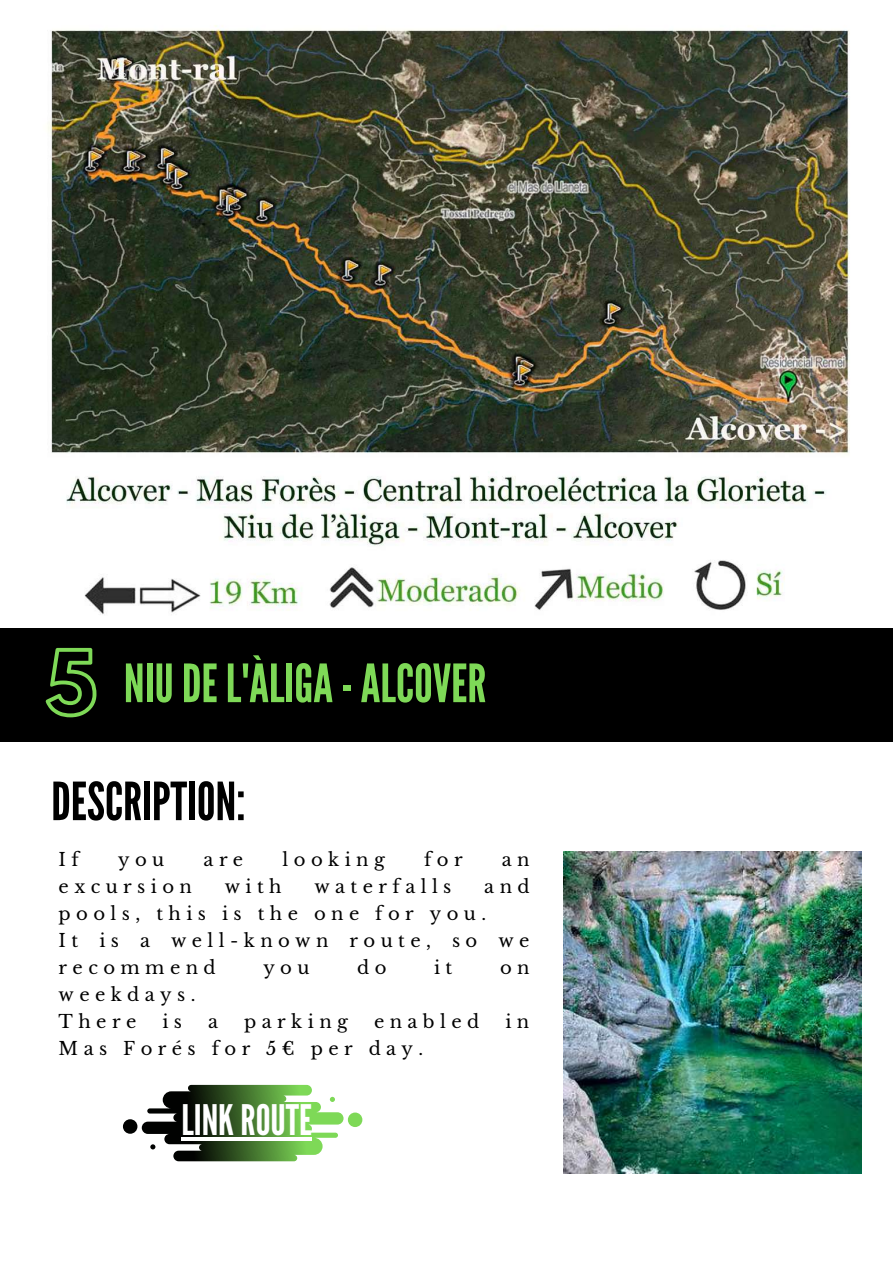
<style>
.page{position:relative;width:893px;height:1263px;background:#fff}
.page>*{position:absolute;margin:0;border:0;box-sizing:border-box;transform-origin:0 0}
.t1{font:78px "Hussar Ekologiczne 1";color:#7ed957}
.t2{font:52.65px "League Gothic";color:#7ed957}
.t3{font:52.5px "League Gothic";color:#000}
.t4{font:42px "League Gothic";color:#fff}
.t5{font:18px/27px "Libre Baskerville";letter-spacing:.3em;color:#000}
</style>
<div class="page">
<div style="left:0;top:628px;width:893px;height:113px;background:#000"></div>
<svg style="left:123px;top:1085px;width:239px;height:76px"></svg>
<img style="left:564px;top:851px;width:297px;height:323px">
<img style="left:48px;top:25px;width:802px;height:590px">
<hr style="left:181px;top:1137px;width:59px;height:4px;background:#fff">
<hr style="left:240px;top:1137px;width:72px;height:4px;background:#fff">
<h1 class="t1" style="left:45px;top:652px;width:55px">5</h1>
<h2 class="t2" style="left:124px;top:653px;width:364px">NIUDE L'ÀLIGA-ALCOVER</h2>
<h3 class="t3" style="left:51px;top:771px;width:196px">DESCRIPTION:</h3>
<p class="t5" style="left:59px;top:846px;width:22px">I f</p>
<p class="t5" style="left:118px;top:846px;width:48px">you</p>
<p class="t5" style="left:204px;top:846px;width:41px">are</p>
<p class="t5" style="left:282px;top:846px;width:104px">looking</p>
<p class="t5" style="left:424px;top:846px;width:40px">for</p>
<p class="t5" style="left:502px;top:846px;width:29px">a n</p>
<p class="t5" style="left:59px;top:873px;width:135px">excursion</p>
<p class="t5" style="left:225px;top:873px;width:58px">with</p>
<p class="t5" style="left:314px;top:873px;width:138px">waterfalls</p>
<p class="t5" style="left:59px;top:873px;width:472px;text-indent:426px">and pools, this is the one for you.<br>It is a well-known route, so we recommend</p>
<p class="t5" style="left:263px;top:954px;width:48px">you</p>
<p class="t5" style="left:357px;top:954px;width:31px">d o</p>
<p class="t5" style="left:434px;top:954px;width:20px">i t</p>
<p class="t5" style="left:500px;top:954px;width:31px">o n</p>
<p class="t5" style="left:59px;top:981px;width:138px">weekdays.<br>There</p>
<p class="t5" style="left:162px;top:1008px;width:21px">i s</p>
<p class="t5" style="left:208px;top:1008px;width:11px">a</p>
<p class="t5" style="left:244px;top:1008px;width:105px">parking</p>
<p class="t5" style="left:374px;top:1008px;width:107px">enabled</p>
<p class="t5" style="left:505px;top:1008px;width:25px">i n</p>
<p class="t5" style="left:59px;top:1035px;width:366px">Mas Forés for 5€ per day.</p>
<h3 class="t4" style="left:181px;top:1096px;width:132px">LINKROUTE</h3>
</div>
